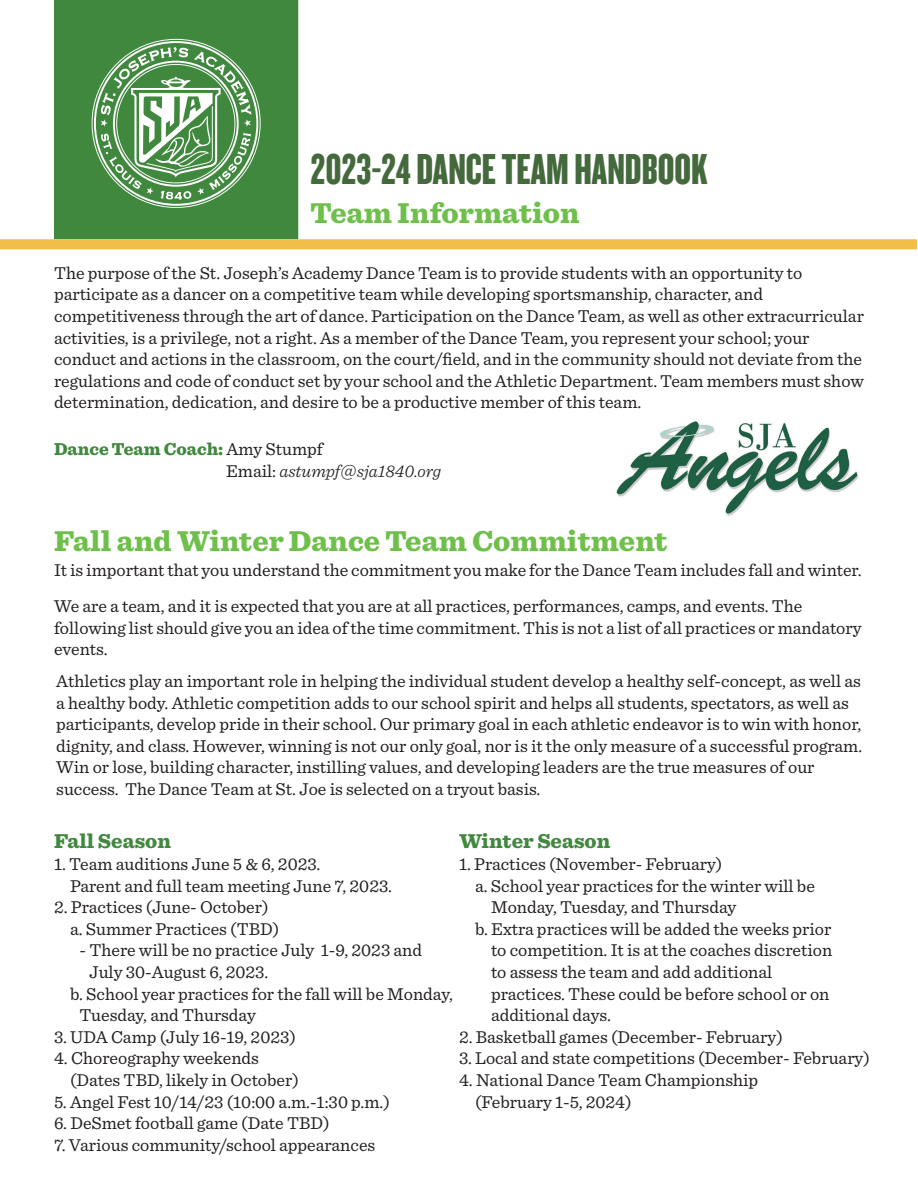
<style>
.page{position:relative;width:918px;height:1188px;background:#fff}
.page>*{position:absolute;margin:0;border:0;box-sizing:border-box;transform-origin:0 0}
.t1{font:45px "Knockout HTF68 Full Featherwt";color:#44693c}
.t2{font:900 30px "Sentinel";color:#6fbf4b}
.t3{font:900 21px "Sentinel";color:#41883f}
.t4{font:18px/21.6px "Sentinel";color:#231f20}
.t5{font:italic 300 18px/21.6px "Sentinel";color:#231f20}
.s1{font-weight:900;font-style:normal;color:#41883f}
.s2{font-weight:400;font-style:normal}
</style>
<div class="page">
<div style="left:55px;top:1px;width:243px;height:238px;background:#41883f"></div>
<div style="left:54px;top:0;width:244px;height:239px;border:2px solid #41883f"></div>
<img style="left:616px;top:421px;width:243px;height:95px">
<svg style="left:0;top:239px;width:917px;height:10px;background:#f0bf4b"></svg>
<svg style="left:92px;top:39px;width:169px;height:169px"></svg>
<h1 class="t1" style="left:310px;top:146px;width:399px">2023-24 DANCE TEAM HANDBOOK</h1>
<h2 class="t2" style="left:310px;top:189px;width:271px">Team Information</h2>
<p class="t4" style="left:54px;top:261px;width:811px">The purpose of the St. Joseph’s Academy Dance Team is to provide students with an opportunity to participate as a dancer on a competitive team while developing sportsmanship, character, and competitiveness through the art of dance. Participation on the Dance Team, as well as other extracurricular activities, is a privilege, not a right. As a member of the Dance Team, you represent your school; your conduct and actions in the classroom, on the court/field, and in the community should not deviate from the regulations and code of conduct set by your school and the Athletic Department. Team members must show determination, dedication, and desire to be a productive member of this team.</p>
<p class="t5" style="left:226px;top:437px;width:217px;text-indent:-172px"><span class="s1">Dance Team Coach:</span> <span class="s2">Amy Stumpf<br>Email:</span> astumpf@sja1840.org</p>
<h2 class="t2" style="left:54px;top:517px;width:615px">Fall and Winter Dance Team Commitment</h2>
<p class="t4" style="left:54px;top:551px;width:809px;line-height:36px">It is important that you understand the commitment you make for the Dance Team includes fall and winter.<br>We are a team, and it is expected that you are at all practices, performances, camps, and events. The</p>
<p class="t4" style="left:54px;top:616px;width:809px">following list should give you an idea of the time commitment. This is not a list of all practices or mandatory events.</p>
<p class="t4" style="left:56px;top:669px;width:807px">Athletics play an important role in helping the individual student develop a healthy self-concept, as well as a healthy body. Athletic competition adds to our school spirit and helps all students, spectators, as well as participants, develop pride in their school. Our primary goal in each athletic endeavor is to win with honor, dignity, and class. However, winning is not our only goal, nor is it the only measure of a successful program.<br>Win or lose, building character, instilling values, and developing leaders are the true measures of our success. The Dance Team at St. Joe is selected on a tryout basis.</p>
<p class="t3" style="left:459px;top:825px;width:153px">Winter Season</p>
<p class="t4" style="left:459px;top:852px;width:265px">1. Practices (November- February)</p>
<p class="t4" style="left:475px;top:874px;width:341px">a. School year practices for the winter will be</p>
<p class="t4" style="left:491px;top:895px;width:247px">Monday, Tuesday, and Thursday</p>
<p class="t4" style="left:475px;top:917px;width:358px">b. Extra practices will be added the weeks prior</p>
<p class="t4" style="left:491px;top:938px;width:343px">to competition. It is at the coaches discretion</p>
<p class="t4" style="left:491px;top:960px;width:283px">to assess the team and add additional</p>
<p class="t4" style="left:491px;top:982px;width:340px">practices. These could be before school or on</p>
<p class="t4" style="left:491px;top:1003px;width:121px">additional days.</p>
<p class="t4" style="left:459px;top:1025px;width:325px">2. Basketball games (December- February)</p>
<p class="t4" style="left:459px;top:1046px;width:412px">3. Local and state competitions (December- February)</p>
<p class="t4" style="left:475px;top:1068px;width:285px;text-indent:-16px">4. National Dance Team Championship (February 1-5, 2024)</p>
<p class="t3" style="left:54px;top:825px;width:119px">Fall Season</p>
<p class="t4" style="left:70px;top:852px;width:323px;text-indent:-16px">1. Team auditions June 5 &amp; 6, 2023.<br>Parent and full team meeting June 7, 2023.</p>
<p class="t4" style="left:70px;top:895px;width:211px;text-indent:-16px">2. Practices (June- October) a. Summer Practices (TBD)</p>
<p class="t4" style="left:80px;top:938px;width:344px">- There will be no practice July 1-9, 2023 and</p>
<p class="t4" style="left:89px;top:960px;width:181px">July 30-August 6, 2023.</p>
<p class="t4" style="left:70px;top:982px;width:384px">b. School year practices for the fall will be Monday,</p>
<p class="t4" style="left:80px;top:1003px;width:178px">Tuesday, and Thursday</p>
<p class="t4" style="left:54px;top:1025px;width:244px">3. UDA Camp (July 16-19, 2023)</p>
<p class="t4" style="left:70px;top:1046px;width:230px;text-indent:-16px">4. Choreography weekends (Dates TBD, likely in October)</p>
<p class="t4" style="left:54px;top:1090px;width:337px">5. Angel Fest 10/14/23 (10:00 a.m.-1:30 p.m.)</p>
<p class="t4" style="left:54px;top:1111px;width:277px">6. DeSmet football game (Date TBD)</p>
<p class="t4" style="left:54px;top:1133px;width:323px">7. Various community/school appearances</p>
</div>
